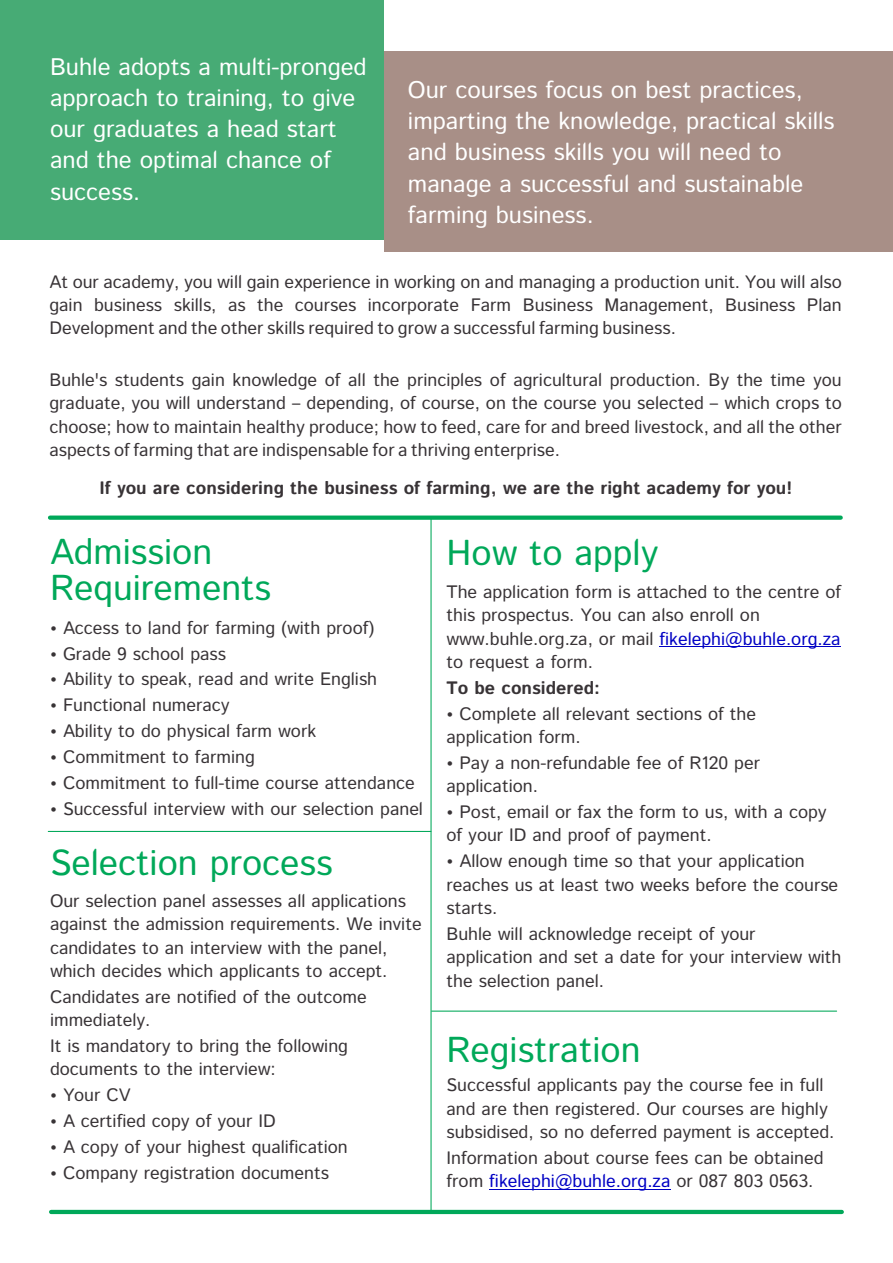
<style>
.page{position:relative;width:893px;height:1263px;background:#fff}
.page>*{position:absolute;margin:0;border:0;box-sizing:border-box;transform-origin:0 0}
.t1{font:36px/36.3px "Istok Web";color:#00a859}
.t2{font:24px/31px "Istok Web";color:#fff}
.t3{font:18px/23.2px "Istok Web";color:#383336}
.t4{font:700 18px "Istok Web";color:#383336}
.s1{color:#0000c4}
</style>
<div class="page">
<div style="left:384px;top:51px;width:509px;height:200px;background:#a88f87"></div>
<div style="left:0;top:0;width:384px;height:240px;background:#47ab75"></div>
<hr style="left:659px;top:646px;width:181px;height:1px;background:#0000c4">
<hr style="left:489px;top:1189px;width:181px;height:1px;background:#0000c4">
<hr style="left:430px;top:518px;width:2px;height:695px;background:#00a859">
<hr style="left:48px;top:831px;width:383px;height:1px;background:#00a859">
<hr style="left:432px;top:1010px;width:405px;height:2px;background:#00a859">
<div style="left:50px;top:515px;width:791px;height:5px;background:#00a859"></div>
<hr style="left:51px;top:1210px;width:791px;height:4px;background:#00a859">
<h2 class="t2" style="left:50px;top:53px;width:318px">Buhle adopts a multi-pronged approach to training, to give our graduates a head start and the optimal chance of success.</h2>
<h2 class="t2" style="left:408px;top:76px;width:428px">Our courses focus on best practices, imparting the knowledge, practical skills and business skills you will need to manage a successful and sustainable farming business.</h2>
<p class="t3" style="left:49px;top:271px;width:794px;text-align:justify">At our academy, you will gain experience in working on and managing a production unit. You will also gain business skills, as the courses incorporate Farm Business Management, Business Plan Development and the other skills required to grow a successful farming business.</p>
<p class="t3" style="left:49px;top:369px;width:794px;text-align:justify">Buhle's students gain knowledge of all the principles of agricultural production. By the time you graduate, you will understand – depending, of course, on the course you selected – which crops to choose; how to maintain healthy produce; how to feed, care for and breed livestock, and all the other aspects of farming that are indispensable for a thriving enterprise.</p>
<p class="t4" style="left:99px;top:476px;width:694px">If you are considering the business of farming, we are the right academy for you!</p>
<h1 class="t1" style="left:50px;top:535px;width:223px">Admission<br>Requirements</h1>
<h1 class="t1" style="left:446px;top:536px;width:213px">How to apply</h1>
<p class="t3" style="left:446px;top:581px;width:396px">The application form is attached to the centre of this prospectus. You can also enroll on www.buhle.org.za, or mail <span class="s1">fikelephi@buhle.org.za </span>to request a form.</p>
<p class="t4" style="left:446px;top:676px;width:155px">To be considered:</p>
<p class="t3" style="left:446px;top:703px;width:311px;text-indent:13px">Complete all relevant sections of the application form.</p>
<p class="t3" style="left:446px;top:752px;width:315px;text-indent:13px">Pay a non-refundable fee of R120 per application.</p>
<p class="t3" style="left:446px;top:801px;width:382px;text-indent:13px">Post, email or fax the form to us, with a copy of your ID and proof of payment.</p>
<p class="t3" style="left:446px;top:851px;width:393px;text-indent:13px">Allow enough time so that your application reaches us at least two weeks before the course starts.</p>
<p class="t3" style="left:446px;top:923px;width:397px">Buhle will acknowledge receipt of your application and set a date for your interview with the selection panel.</p>
<p class="t3" style="left:63px;top:615px;width:362px;line-height:26px">Access to land for farming (with proof)<br>Grade 9 school pass<br>Ability to speak, read and write English Functional numeracy<br>Ability to do physical farm work Commitment to farming<br>Commitment to full-time course attendance Successful interview with our selection panel</p>
<h1 class="t1" style="left:50px;top:847px;width:284px">Selection process</h1>
<p class="t3" style="left:50px;top:890px;width:373px">Our selection panel assesses all applications against the admission requirements. We invite candidates to an interview with the panel, which decides which applicants to accept.</p>
<p class="t3" style="left:50px;top:986px;width:318px">Candidates are notified of the outcome immediately.</p>
<p class="t3" style="left:50px;top:1035px;width:300px">It is mandatory to bring the following documents to the interview:</p>
<p class="t3" style="left:63px;top:1083px;width:286px;line-height:26px">Your CV<br>A certified copy of your ID<br>A copy of your highest qualification<br>Company registration documents</p>
<p class="t3" style="left:446px;top:1075px;width:390px">Successful applicants pay the course fee in full and are then registered. Our courses are highly subsidised, so no deferred payment is accepted.</p>
<h1 class="t1" style="left:446px;top:1034px;width:196px">Registration</h1>
<p class="t3" style="left:446px;top:1147px;width:379px">Information about course fees can be obtained from <span class="s1">fikelephi@buhle.org.za</span> or 087 803 0563.</p>
</div>
